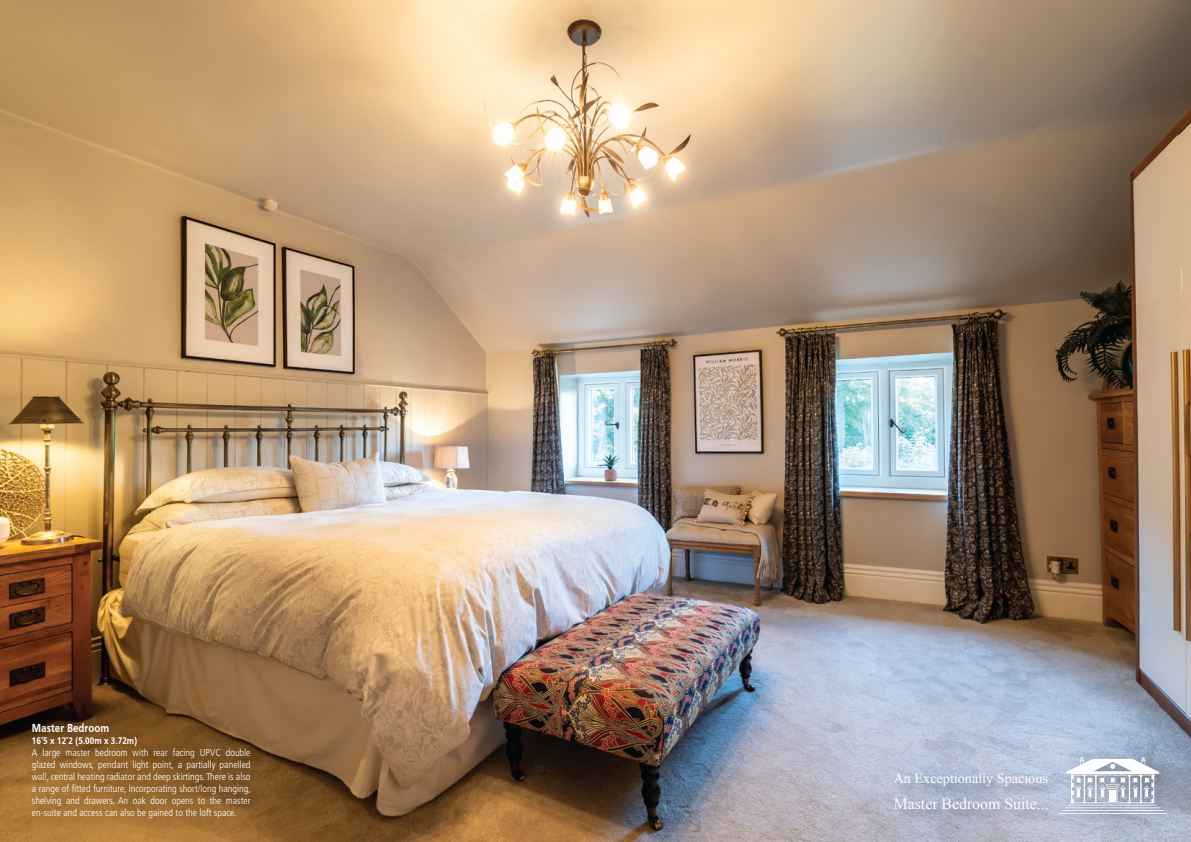
<style>
.page{position:relative;width:1191px;height:842px;background:#fff}
.page>*{position:absolute;margin:0;border:0;box-sizing:border-box;transform-origin:0 0}
.t1{font:15.8px "Times New Roman";color:#fff}
.t2{font:14.2px "Times New Roman";color:#fff}
.t3{font:700 12px "Frutiger Cnd";color:#fff}
.t4{font:300 condensed 10px/12px "Frutiger LT Std";color:#fff;text-align:justify}
.t5{font:700 10px "Frutiger Cnd";color:#fff}
</style>
<div class="page">
<img style="left:0;top:0;width:1191px;height:842px">
<img style="left:1048px;top:748px;width:139px;height:14px">
<svg style="left:1058px;top:757px;width:109px;height:5px"></svg>
<img style="left:20px;top:709px;width:251px;height:127px">
<img style="left:884px;top:762px;width:307px;height:24px">
<img style="left:884px;top:786px;width:307px;height:56px">
<p class="t3" style="left:32px;top:721px;width:79px">Master Bedroom</p>
<p class="t5" style="left:32px;top:735px;width:107px">16’5 x 12’2 (5.00m x 3.72m)</p>
<p class="t4" style="left:32px;top:746px;width:220px">A large master bedroom with rear facing UPVC double glazed windows, pendant light point, a partially panelled wall, central heating radiator and deep skirtings. There is also a range of fitted furniture, incorporating short/long hanging, shelving and drawers. An oak door opens to the master en-suite and access can also be gained to the loft space.</p>
<h2 class="t2" style="left:893px;top:769px;width:156px">An Exceptionally Spacious</h2>
<h1 class="t1" style="left:893px;top:793px;width:156px">Master Bedroom Suite...</h1>
</div>
